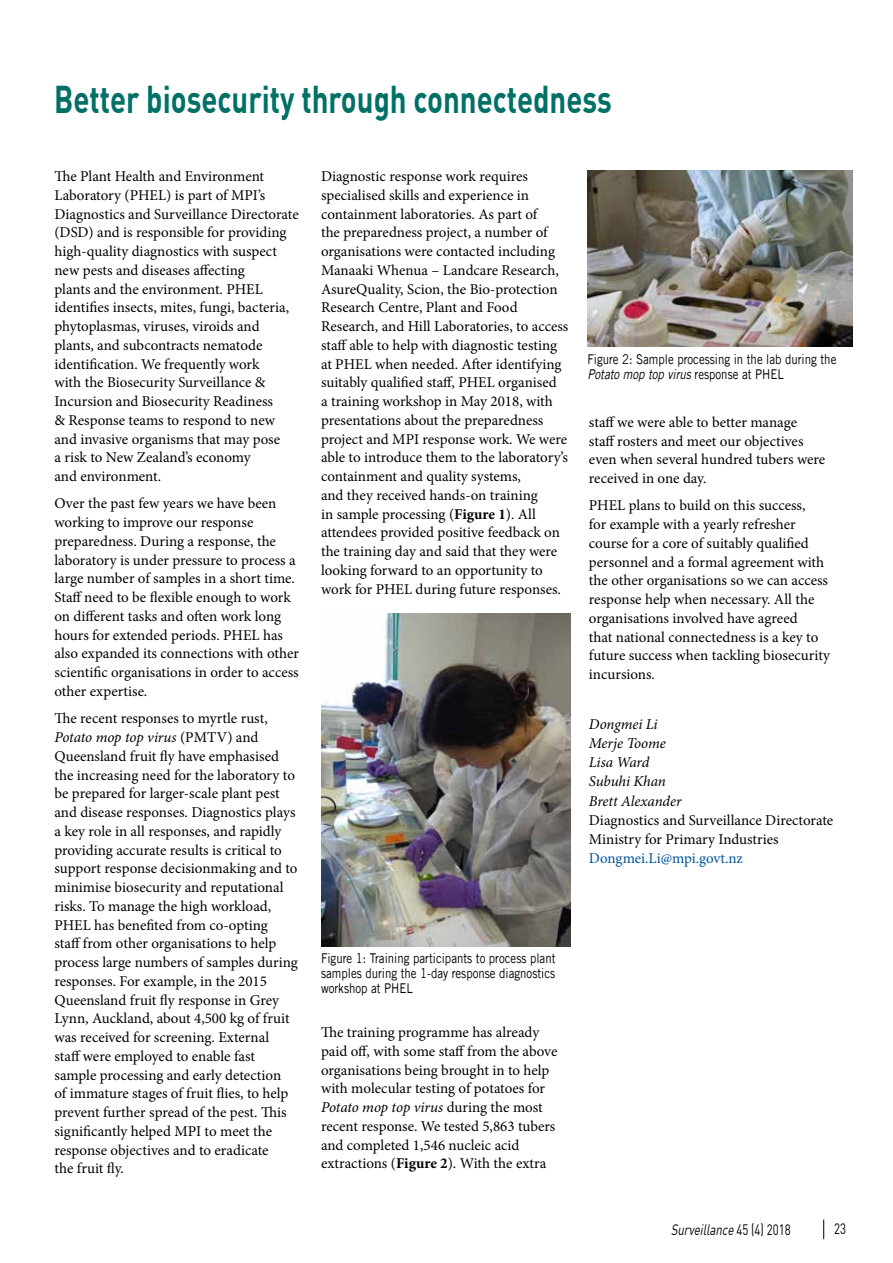
<style>
.page{position:relative;width:893px;height:1263px;background:#fff}
.page>*{position:absolute;margin:0;border:0;box-sizing:border-box;transform-origin:0 0}
.t1{font:700 37.95px "DIN";color:#007066;scale:.77 1}
.t2{font:15px/18.8px "Minion Pro";color:#000}
.t3{font:italic 15px/19.2px "Minion Pro";letter-spacing:-.005em;color:#000}
.t4{font:15px "Minion Pro";letter-spacing:-.005em;color:#00539b}
.t5{font:italic 14.85px "DIN";color:#000;scale:.77 1}
.t6{font:14.85px "DIN";color:#000;scale:.77 1}
.t7{font:13.5px/15px "Trade Gothic LT Std";color:#000;scale:.85 1}
.s1{font-style:italic}
.s2{font-weight:700}
.s3{font-style:normal}
</style>
<div class="page">
<svg style="left:823px;top:1220px;width:1px;height:19px"></svg>
<img style="left:587px;top:170px;width:265px;height:177px">
<img style="left:321px;top:614px;width:250px;height:333px">
<h1 class="t1" style="left:54px;top:74px;width:725px">Better biosecurity through connectedness</h1>
<p class="t2" style="left:54px;top:167px;width:246px">The Plant Health and Environment Laboratory (PHEL) is part of MPI’s Diagnostics and Surveillance Directorate (DSD) and is responsible for providing high-quality diagnostics with suspect new pests and diseases affecting<br>plants and the environment. PHEL identifies insects, mites, fungi, bacteria, phytoplasmas, viruses, viroids and plants, and subcontracts nematode identification. We frequently work<br>with the Biosecurity Surveillance &amp; Incursion and Biosecurity Readiness<br>&amp; Response teams to respond to new and invasive organisms that may pose<br>a risk to New Zealand’s economy<br>and environment.</p>
<p class="t2" style="left:54px;top:494px;width:246px">Over the past few years we have been working to improve our response preparedness. During a response, the laboratory is under pressure to process a large number of samples in a short time.<br>Staff need to be flexible enough to work on different tasks and often work long hours for extended periods. PHEL has also expanded its connections with other scientific organisations in order to access other expertise.</p>
<p class="t2" style="left:54px;top:709px;width:245px">The recent responses to myrtle rust, <span class="s1">Potato mop top virus</span> (PMTV) and Queensland fruit fly have emphasised the increasing need for the laboratory to be prepared for larger-scale plant pest and disease responses. Diagnostics plays a key role in all responses, and rapidly providing accurate results is critical to support response decisionmaking and to minimise biosecurity and reputational risks. To manage the high workload, PHEL has benefited from co-opting staff from other organisations to help process large numbers of samples during responses. For example, in the 2015<br>Queensland fruit fly response in Grey Lynn, Auckland, about 4,500 kg of fruit was received for screening. External staff were employed to enable fast sample processing and early detection<br>of immature stages of fruit flies, to help prevent further spread of the pest. This significantly helped MPI to meet the response objectives and to eradicate<br>the fruit fly.</p>
<p class="t2" style="left:321px;top:167px;width:249px">Diagnostic response work requires specialised skills and experience in containment laboratories. As part of<br>the preparedness project, a number of organisations were contacted including Manaaki Whenua – Landcare Research, AsureQuality, Scion, the Bio-protection Research Centre, Plant and Food Research, and Hill Laboratories, to access staff able to help with diagnostic testing at PHEL when needed. After identifying suitably qualified staff, PHEL organised<br>a training workshop in May 2018, with presentations about the preparedness project and MPI response work. We were able to introduce them to the laboratory’s containment and quality systems,<br>and they received hands-on training<br>in sample processing (<span class="s2">Figure 1</span>). All attendees provided positive feedback on the training day and said that they were looking forward to an opportunity to work for PHEL during future responses.</p>
<p class="t7" style="left:587px;top:351px;width:294px">Figure 2: Sample processing in the lab during the<br><span class="s1">Potato mop top virus</span> response at PHEL</p>
<p class="t2" style="left:589px;top:413px;width:238px">staff we were able to better manage staff rosters and meet our objectives even when several hundred tubers were received in one day.</p>
<p class="t2" style="left:589px;top:496px;width:242px">PHEL plans to build on this success,<br>for example with a yearly refresher course for a core of suitably qualified personnel and a formal agreement with the other organisations so we can access response help when necessary. All the organisations involved have agreed<br>that national connectedness is a key to future success when tackling biosecurity incursions.</p>
<p class="t3" style="left:589px;top:714px;width:94px">Dongmei Li<br>Merje Toome<br>Lisa Ward<br>Subuhi Khan<br>Brett Alexander</p>
<p class="t2" style="left:589px;top:810px;width:246px;line-height:19.2px">Diagnostics and Surveillance Directorate<br>Ministry for Primary Industries</p>
<p class="t4" style="left:589px;top:848px;width:155px">Dongmei.Li@mpi.govt.nz</p>
<p class="t7" style="left:321px;top:951px;width:277px;text-align:justify">Figure 1: Training participants to process plant samples during the 1-day response diagnostics workshop at PHEL</p>
<p class="t2" style="left:321px;top:1023px;width:238px">The training programme has already paid off, with some staff from the above organisations being brought in to help with molecular testing of potatoes for <span class="s1">Potato mop top virus</span> during the most recent response. We tested 5,863 tubers and completed 1,546 nucleic acid extractions (<span class="s2">Figure 2</span>). With the extra</p>
<p class="t5" style="left:671px;top:1220px;width:157px">Surveillance <span class="s3">4 5 ( 4 ) 2 0 1 8</span></p>
<p class="t6" style="left:834px;top:1220px;width:17px">23</p>
</div>
